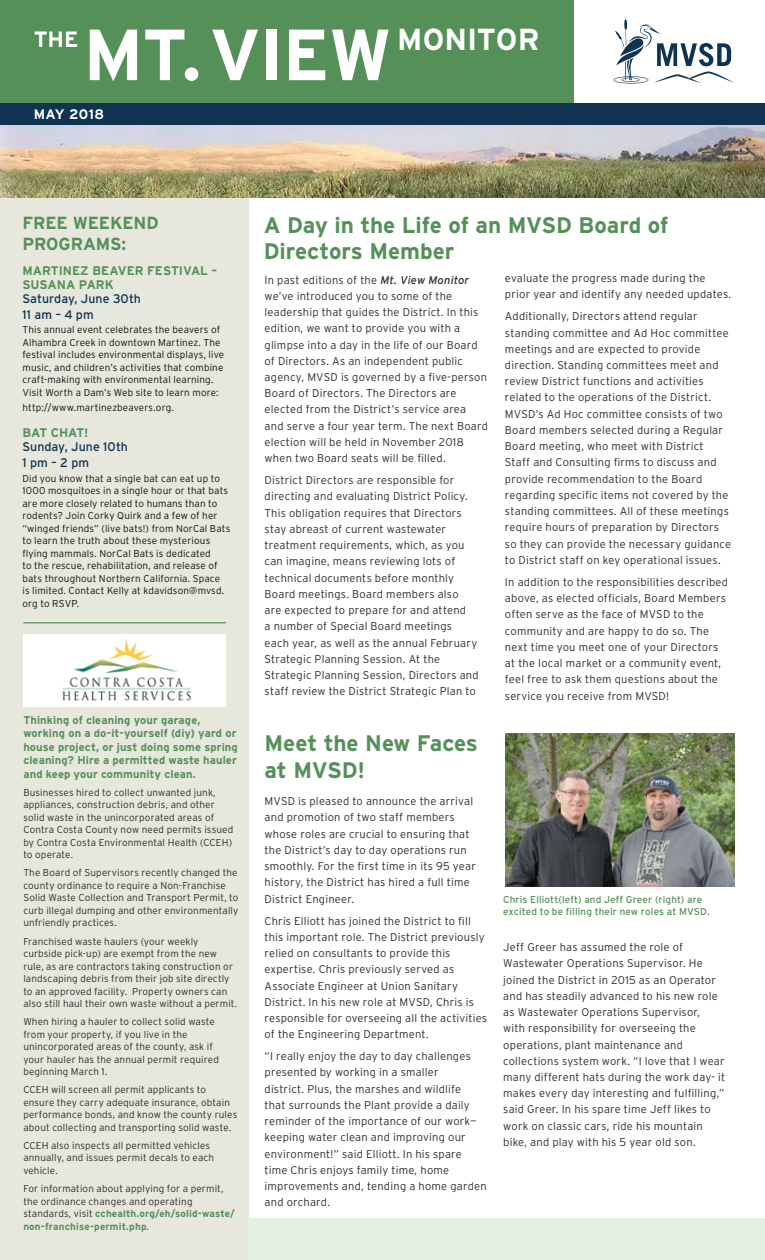
<style>
.page{position:relative;width:765px;height:1260px;background:#fff}
.page>*{position:absolute;margin:0;border:0;box-sizing:border-box;transform-origin:0 0}
.t1{font:700 72.25px "Interstate";letter-spacing:-.02em;color:#fff}
.t2{font:700 30.38px "Interstate";color:#fff}
.t3{font:700 22.5px/26.2px "Interstate";letter-spacing:-.005em;color:#559058}
.t4{font:700 22.12px "Interstate";color:#fff}
.t5{font:700 17.5px/21px "Interstate";letter-spacing:-.01em;color:#559058}
.t6{font:700 13.75px "Interstate";letter-spacing:.02em;color:#fff}
.t7{font:12.5px/16px "Interstate";letter-spacing:.01em;color:#0f3350}
.t8{font:700 12.5px/13.8px "Interstate";color:#559058}
.t9{font:300 11.25px/16.2px "Interstate";letter-spacing:.02em;color:#2d2d2d}
.t10{font:700 11.25px/13.5px "Interstate";letter-spacing:.01em;color:#559058}
.t11{font:300 10px/12.5px "Interstate";letter-spacing:.015em;color:#2d2d2d}
.t12{font:300 10px/12.5px "Interstate";letter-spacing:.015em;color:#121212}
.t13{font:10px/12px "Interstate";letter-spacing:.01em;color:#559058}
.s1{font-weight:700;color:#559058}
.s2{font-weight:400;font-style:italic}
</style>
<div class="page">
<div style="left:0;top:198px;width:249px;height:1062px;background:#e7e7de"></div>
<svg style="left:614px;top:18px;width:120px;height:66px"></svg>
<div style="left:0;top:0;width:573px;height:103px;background:#559058"></div>
<img style="left:0;top:125px;width:765px;height:73px">
<div style="left:0;top:103px;width:765px;height:22px;background:#0f3350"></div>
<div style="left:23px;top:634px;width:203px;height:72px;background:#fff"></div>
<img style="left:62px;top:639px;width:130px;height:62px">
<img style="left:505px;top:733px;width:230px;height:153px">
<div style="left:249px;top:1219px;width:516px;height:41px;background:#e2f1df"></div>
<hr style="left:23px;top:622px;width:203px;height:1px;background:#559058">
<h3 class="t4" style="left:34px;top:27px;width:46px">THE</h3>
<h1 class="t1" style="left:83px;top:14px;width:310px">MT.VIEW</h1>
<h2 class="t2" style="left:397px;top:22px;width:144px">MONITOR</h2>
<p class="t6" style="left:34px;top:106px;width:72px">MAY 2018</p>
<h3 class="t5" style="left:22px;top:212px;width:138px">FREE WEEKEND<br>PROGRAMS:</h3>
<p class="t8" style="left:22px;top:264px;width:196px">MARTINEZ BEAVER FESTIVAL –<br>SUSANA PARK</p>
<p class="t7" style="left:22px;top:290px;width:120px">Saturday, June 30th<br>11 am – 4 pm</p>
<p class="t12" style="left:22px;top:324px;width:203px">This annual event celebrates the beavers of Alhambra Creek in downtown Martinez. The festival includes environmental displays, live music, and children’s activities that combine craft-making with environmental learning.<br>Visit Worth a Dam’s Web site to learn more:</p>
<p class="t12" style="left:22px;top:401px;width:153px">http://www.martinezbeavers.org.</p>
<p class="t8" style="left:22px;top:426px;width:68px">BAT CHAT!</p>
<p class="t7" style="left:22px;top:438px;width:107px">Sunday, June 10th<br>1 pm – 2 pm</p>
<p class="t12" style="left:22px;top:472px;width:209px">Did you know that a single bat can eat up to 1000 mosquitoes in a single hour or that bats are more closely related to humans than to rodents? Join Corky Quirk and a few of her “winged friends” (live bats!) from NorCal Bats to learn the truth about these mysterious flying mammals. NorCal Bats is dedicated<br>to the rescue, rehabilitation, and release of bats throughout Northern California. Space<br>is limited. Contact Kelly at kdavidson@mvsd. org to RSVP.</p>
<p class="t10" style="left:23px;top:713px;width:216px">Thinking of cleaning your garage, working on a do-it-yourself (diy) yard or house project, or just doing some spring cleaning? Hire a permitted waste hauler and keep your community clean.</p>
<p class="t11" style="left:23px;top:786px;width:211px">Businesses hired to collect unwanted junk, appliances, construction debris, and other solid waste in the unincorporated areas of Contra Costa County now need permits issued by Contra Costa Environmental Health (CCEH) to operate.</p>
<p class="t11" style="left:23px;top:867px;width:217px">The Board of Supervisors recently changed the county ordinance to require a Non-Franchise Solid Waste Collection and Transport Permit, to curb illegal dumping and other environmentally unfriendly practices.</p>
<p class="t11" style="left:23px;top:935px;width:215px">Franchised waste haulers (your weekly curbside pick-up) are exempt from the new rule, as are contractors taking construction or landscaping debris from their job site directly to an approved facility. Property owners can also still haul their own waste without a permit.</p>
<p class="t11" style="left:23px;top:1015px;width:197px">When hiring a hauler to collect solid waste from your property, if you live in the unincorporated areas of the county, ask if your hauler has the annual permit required beginning March 1.</p>
<p class="t11" style="left:23px;top:1083px;width:216px">CCEH will screen all permit applicants to ensure they carry adequate insurance, obtain performance bonds, and know the county rules about collecting and transporting solid waste.</p>
<p class="t11" style="left:23px;top:1139px;width:192px">CCEH also inspects all permitted vehicles annually, and issues permit decals to each vehicle.</p>
<p class="t11" style="left:23px;top:1182px;width:213px">For information about applying for a permit, the ordinance changes and operating standards, visit <span class="s1">cchealth.org/eh/solid-waste/ non-franchise-permit.php</span>.</p>
<h3 class="t3" style="left:264px;top:212px;width:406px">A Day in the Life of an MVSD Board of<br>Directors Member</h3>
<p class="t9" style="left:265px;top:271px;width:225px">In past editions of the <span class="s2">Mt. View Monitor </span>we’ve introduced you to some of the leadership that guides the District. In this edition, we want to provide you with a glimpse into a day in the life of our Board of Directors. As an independent public agency, MVSD is governed by a five-person Board of Directors. The Directors are elected from the District’s service area<br>and serve a four year term. The next Board election will be held in November 2018 when two Board seats will be filled.</p>
<p class="t9" style="left:265px;top:472px;width:216px">District Directors are responsible for directing and evaluating District Policy.<br>This obligation requires that Directors stay abreast of current wastewater treatment requirements, which, as you can imagine, means reviewing lots of technical documents before monthly Board meetings. Board members also<br>are expected to prepare for and attend<br>a number of Special Board meetings each year, as well as the annual February Strategic Planning Session. At the Strategic Planning Session, Directors and staff review the District Strategic Plan to</p>
<p class="t9" style="left:505px;top:270px;width:228px">evaluate the progress made during the prior year and identify any needed updates.</p>
<p class="t9" style="left:505px;top:308px;width:228px">Additionally, Directors attend regular standing committee and Ad Hoc committee meetings and are expected to provide direction. Standing committees meet and review District functions and activities related to the operations of the District.<br>MVSD’s Ad Hoc committee consists of two Board members selected during a Regular Board meeting, who meet with District Staff and Consulting firms to discuss and provide recommendation to the Board regarding specific items not covered by the standing committees. All of these meetings require hours of preparation by Directors so they can provide the necessary guidance to District staff on key operational issues.</p>
<p class="t9" style="left:505px;top:574px;width:225px">In addition to the responsibilities described above, as elected officials, Board Members often serve as the face of MVSD to the community and are happy to do so. The next time you meet one of your Directors at the local market or a community event, feel free to ask them questions about the service you receive from MVSD!</p>
<h3 class="t3" style="left:265px;top:730px;width:215px">Meet the New Faces at MVSD!</h3>
<p class="t9" style="left:265px;top:793px;width:213px">MVSD is pleased to announce the arrival and promotion of two staff members whose roles are crucial to ensuring that the District’s day to day operations run smoothly. For the first time in its 95 year history, the District has hired a full time District Engineer.</p>
<p class="t9" style="left:265px;top:912px;width:224px">Chris Elliott has joined the District to fill this important role. The District previously relied on consultants to provide this expertise. Chris previously served as Associate Engineer at Union Sanitary District. In his new role at MVSD, Chris is responsible for overseeing all the activities of the Engineering Department.</p>
<p class="t9" style="left:265px;top:1048px;width:224px">“I really enjoy the day to day challenges presented by working in a smaller<br>district. Plus, the marshes and wildlife<br>that surrounds the Plant provide a daily reminder of the importance of our work— keeping water clean and improving our environment!” said Elliott. In his spare time Chris enjoys family time, home improvements and, tending a home garden and orchard.</p>
<p class="t13" style="left:503px;top:893px;width:208px">Chris Elliott(left) and Jeff Greer (right) are excited to be filling their new roles at MVSD.</p>
<p class="t9" style="left:503px;top:939px;width:224px">Jeff Greer has assumed the role of Wastewater Operations Supervisor. He joined the District in 2015 as an Operator and has steadily advanced to his new role as Wastewater Operations Supervisor,<br>with responsibility for overseeing the operations, plant maintenance and collections system work. “I love that I wear many different hats during the work day- it makes every day interesting and fulfilling,” said Greer. In his spare time Jeff likes to work on classic cars, ride his mountain bike, and play with his 5 year old son.</p>
</div>
